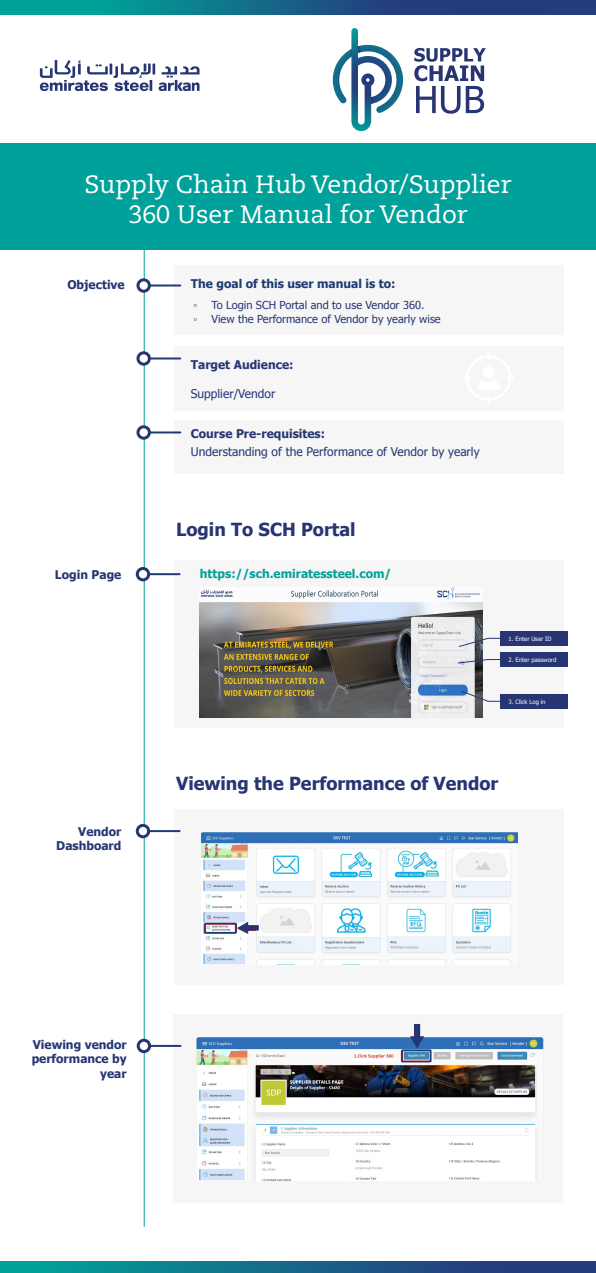
<style>
.page{position:relative;width:596px;height:1273px;background:#fff}
.page>*{position:absolute;margin:0;border:0;box-sizing:border-box;transform-origin:0 0}
.t1{font:25px/30px "Caecilia LT Std";color:#fff;text-align:center}
.t2{font:700 18px "Tahoma";color:#273673}
.t3{font:700 12px/14.4px "Tahoma";color:#273673;text-align:right}
.t4{font:12px "Tahoma";color:#273673}
.t5{font:700 12px "Tahoma";color:#00a19a}
.t6{font:700 12px "Tahoma";color:#1e3c74}
.t7{font:11px "Tahoma";color:#273673}
.t8{font:6px "Tahoma";color:#fff}
</style>
<div class="page">
<div style="left:174px;top:265px;width:389px;height:70px;background:#f6f6f6"></div>
<div style="left:174px;top:346px;width:389px;height:65px;background:#f6f6f6"></div>
<div style="left:174px;top:420px;width:389px;height:54px;background:#f6f6f6"></div>
<div style="left:173px;top:1014px;width:389px;height:188px;background:#f6f6f6"></div>
<hr style="left:144px;top:234px;width:1px;height:992px;background:#00a19a">
<div style="left:0;top:144px;width:595px;height:106px;background:#00a19a"></div>
<svg style="left:0;top:1261px;width:595px;height:11px;background:#146888"></svg>
<div style="left:138px;top:280px;width:11px;height:11px;background:#fff;border-radius:50%"></div>
<div style="left:136px;top:278px;width:15px;height:14px;border:3px solid #273673;border-radius:50%"></div>
<hr style="left:149px;top:284px;width:31px;height:2px;background:#1e3c74">
<div style="left:482px;top:366px;width:12px;height:12px;background:#fff;border-radius:50%"></div>
<svg style="left:0;top:0;width:595px;height:14px;background:#156687"></svg>
<svg style="left:40px;top:60px;width:159px;height:31px"></svg>
<svg style="left:332px;top:28px;width:72px;height:103px"></svg>
<svg style="left:414px;top:48px;width:71px;height:66px"></svg>
<div style="left:138px;top:353px;width:11px;height:11px;background:#fff;border-radius:50%"></div>
<div style="left:136px;top:351px;width:15px;height:14px;border:3px solid #273673;border-radius:50%"></div>
<hr style="left:149px;top:357px;width:31px;height:2px;background:#1e3c74">
<div style="left:138px;top:426px;width:11px;height:12px;background:#fff;border-radius:50%"></div>
<div style="left:136px;top:425px;width:15px;height:14px;border:3px solid #273673;border-radius:50%"></div>
<hr style="left:149px;top:431px;width:31px;height:2px;background:#1e3c74">
<div style="left:138px;top:1039px;width:11px;height:12px;background:#fff;border-radius:50%"></div>
<div style="left:137px;top:1038px;width:14px;height:14px;border:3px solid #273673;border-radius:50%"></div>
<hr style="left:149px;top:1044px;width:31px;height:2px;background:#1e3c74">
<div style="left:174px;top:560px;width:389px;height:167px;background:#f6f6f6"></div>
<img style="left:199px;top:587px;width:283px;height:130px">
<div style="left:499px;top:631px;width:68px;height:14px;background:#273673"></div>
<div style="left:499px;top:652px;width:68px;height:14px;background:#273673"></div>
<div style="left:499px;top:694px;width:68px;height:14px;background:#273673"></div>
<svg style="left:458px;top:637px;width:43px;height:10px"></svg>
<svg style="left:457px;top:659px;width:43px;height:4px"></svg>
<svg style="left:461px;top:690px;width:39px;height:11px"></svg>
<div style="left:137px;top:568px;width:12px;height:11px;background:#fff;border-radius:50%"></div>
<div style="left:136px;top:567px;width:14px;height:14px;border:3px solid #273673;border-radius:50%"></div>
<hr style="left:148px;top:573px;width:31px;height:2px;background:#1e3c74">
<div style="left:174px;top:809px;width:389px;height:175px;background:#f6f6f6"></div>
<div style="left:137px;top:825px;width:12px;height:11px;background:#fff;border-radius:50%"></div>
<div style="left:136px;top:823px;width:14px;height:15px;border:3px solid #273673;border-radius:50%"></div>
<hr style="left:148px;top:829px;width:31px;height:2px;background:#1e3c74">
<img style="left:202px;top:832px;width:315px;height:131px">
<div style="left:204px;top:922px;width:33px;height:11px;border:2px solid #1e3c74"></div>
<svg style="left:237px;top:921px;width:21px;height:12px"></svg>
<img style="left:196px;top:1037px;width:347px;height:143px">
<div style="left:400px;top:1049px;width:31px;height:13px;border:2px solid #1e3c74"></div>
<svg style="left:409px;top:1024px;width:15px;height:24px"></svg>
<h1 class="t1" style="left:84px;top:170px;width:428px">Supply Chain Hub Vendor/Supplier<br>360 User Manual for Vendor</h1>
<p class="t3" style="left:67px;top:276px;width:59px">Objective</p>
<p class="t3" style="left:55px;top:566px;width:68px">Login Page</p>
<p class="t3" style="left:56px;top:823px;width:67px">Vendor<br>Dashboard</p>
<p class="t6" style="left:191px;top:275px;width:206px">The goal of this user manual is to:</p>
<p class="t7" style="left:193px;top:298px;width:5px">◦</p>
<p class="t7" style="left:211px;top:298px;width:214px">To Login SCH Portal and to use Vendor 360.</p>
<p class="t7" style="left:193px;top:311px;width:5px">◦</p>
<p class="t7" style="left:211px;top:311px;width:230px">View the Performance of Vendor by yearly wise</p>
<p class="t3" style="left:191px;top:357px;width:104px">Target Audience:</p>
<p class="t4" style="left:191px;top:385px;width:86px">Supplier/Vendor</p>
<p class="t3" style="left:191px;top:425px;width:136px">Course Pre-requisites:</p>
<p class="t4" style="left:191px;top:444px;width:290px">Understanding of the Performance of Vendor by yearly</p>
<h2 class="t2" style="left:176px;top:516px;width:181px">Login To SCH Portal</h2>
<p class="t5" style="left:200px;top:565px;width:193px">https://sch.emiratessteel.com/</p>
<p class="t8" style="left:508px;top:634px;width:44px">1. Enter User ID</p>
<p class="t8" style="left:508px;top:655px;width:49px">2. Enter password</p>
<p class="t8" style="left:508px;top:697px;width:39px">3. Click Log in</p>
<h2 class="t2" style="left:176px;top:770px;width:323px">Viewing the Performance of Vendor</h2>
<p class="t3" style="left:32px;top:1036px;width:96px">Viewing vendor performance by year</p>
</div>
